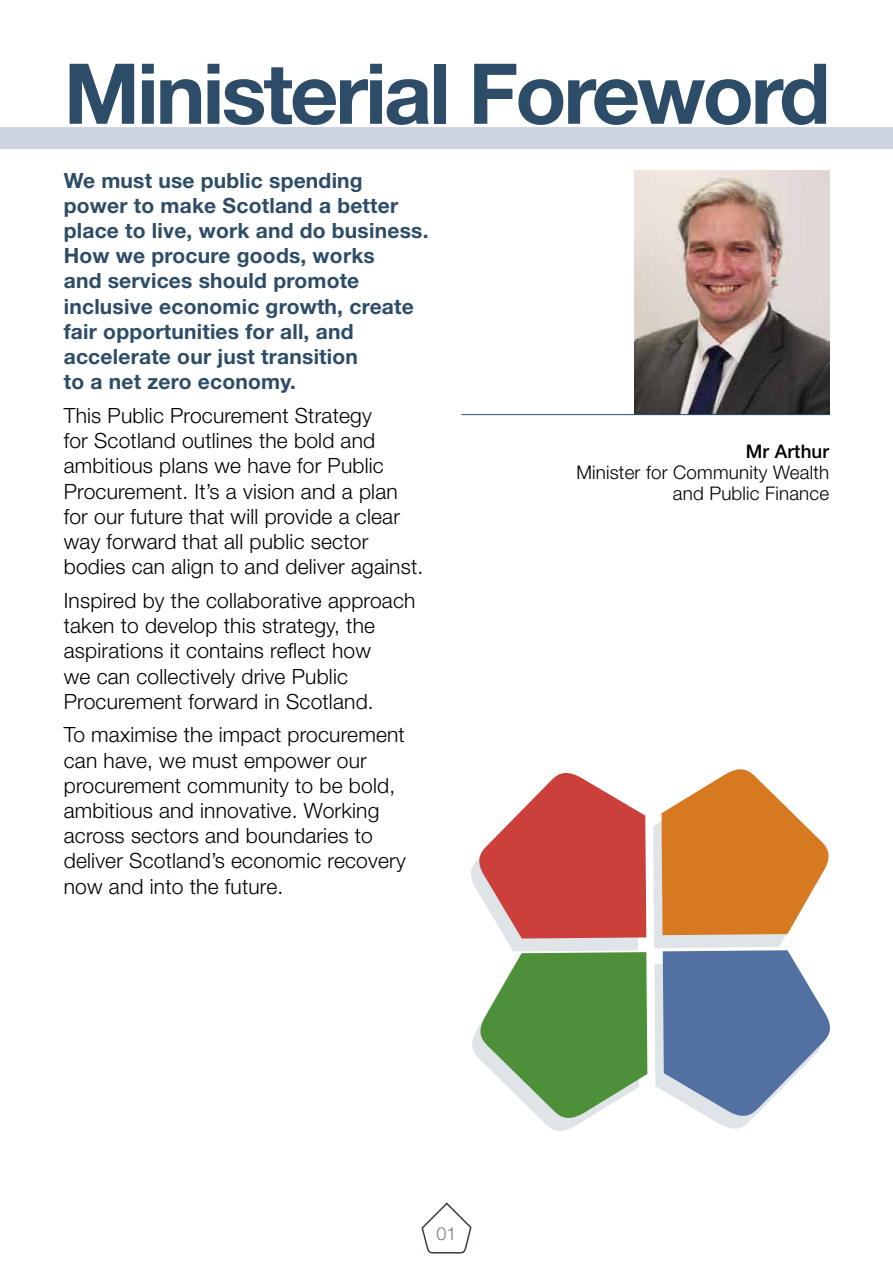
<style>
.page{position:relative;width:893px;height:1263px;background:#fff}
.page>*{position:absolute;margin:0;border:0;box-sizing:border-box;transform-origin:0 0}
.Heading{font:700 84px "Helvetica Neue LT Std";letter-spacing:-.035em;color:#2d4c67}
.Body_Txt{font:300 21px/25.2px "Helvetica Neue LT Std";letter-spacing:.01em;color:#000}
.Intro{font:700 21px/25.2px "Helvetica Neue LT Std";letter-spacing:.01em;color:#2d4c67}
.Body_Txt-2{font:300 18.75px/21px "Helvetica Neue LT Std";letter-spacing:.01em;color:#000;text-align:right}
.t1{font:300 18px "Helvetica Neue LT Std";color:#787982}
.s1{font-weight:500}
</style>
<div class="page">
<svg style="left:421px;top:1202px;width:51px;height:52px"></svg>
<div style="left:0;top:128px;width:893px;height:21px;background:#ced4e1"></div>
<svg style="left:471px;top:769px;width:359px;height:362px"></svg>
<img style="left:635px;top:170px;width:194px;height:244px">
<hr style="left:461px;top:414px;width:368px;height:1px;background:#2d4c67">
<p class="Heading" style="left:64px;top:42px;width:768px">Ministerial Foreword</p>
<p class="Intro" style="left:64px;top:167px;width:366px">We must use public spending power to make Scotland a better place to live, work and do business.<br>How we procure goods, works<br>and services should promote inclusive economic growth, create fair opportunities for all, and accelerate our just transition<br>to a net zero economy.</p>
<p class="Body_Txt" style="left:64px;top:402px;width:361px">This Public Procurement Strategy<br>for Scotland outlines the bold and ambitious plans we have for Public Procurement. It’s a vision and a plan for our future that will provide a clear way forward that all public sector bodies can align to and deliver against.</p>
<p class="Body_Txt" style="left:64px;top:587px;width:353px">Inspired by the collaborative approach taken to develop this strategy, the aspirations it contains reflect how<br>we can collectively drive Public Procurement forward in Scotland.</p>
<p class="Body_Txt" style="left:64px;top:722px;width:343px">To maximise the impact procurement can have, we must empower our procurement community to be bold, ambitious and innovative. Working across sectors and boundaries to deliver Scotland’s economic recovery now and into the future.</p>
<p class="Body_Txt-2" style="left:576px;top:440px;width:254px"><span class="s1">Mr Arthur<br></span>Minister for Community Wealth and Public Finance</p>
<p class="t1" style="left:436px;top:1222px;width:22px">01</p>
</div>
